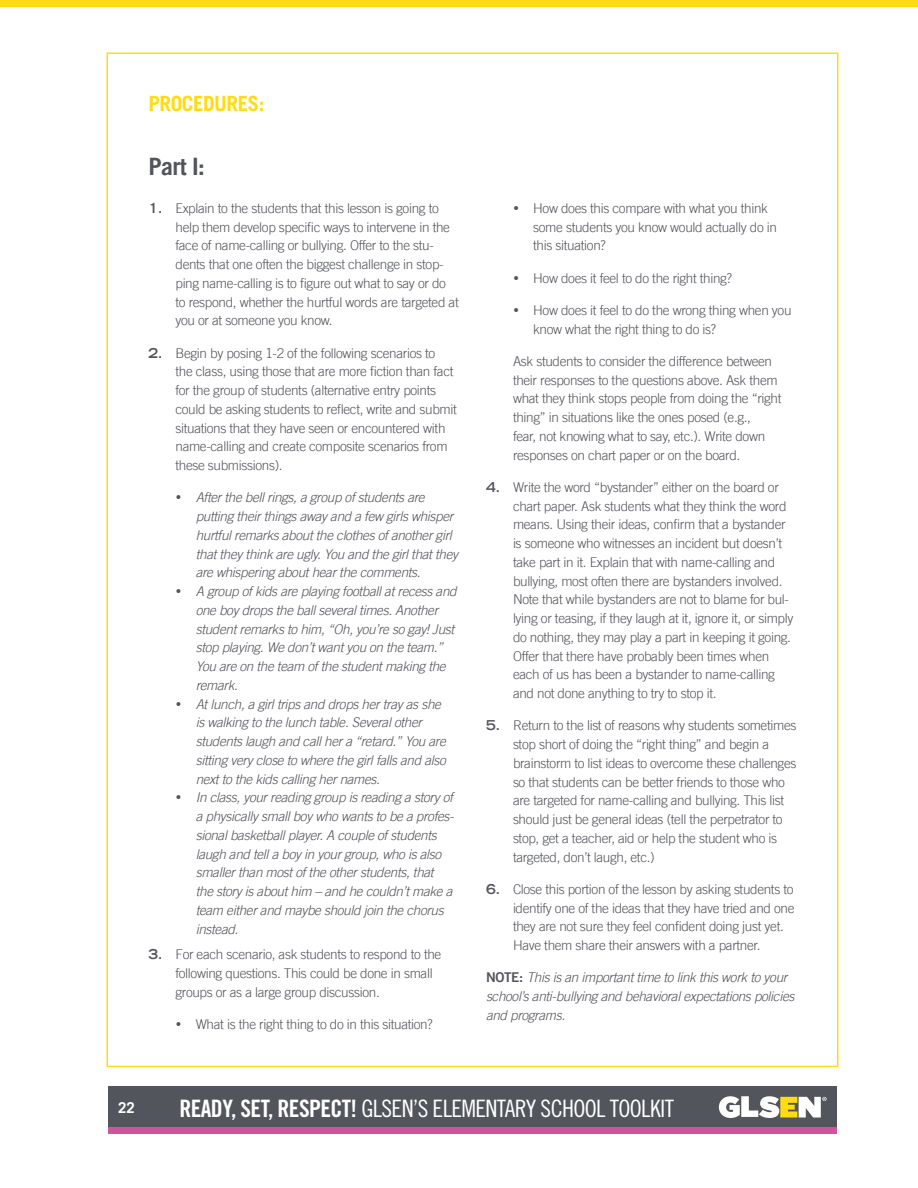
<style>
.page{position:relative;width:918px;height:1188px;background:#fff}
.page>*{position:absolute;margin:0;border:0;box-sizing:border-box;transform-origin:0 0}
.t1{font:24px "Trade Gothic Cond Eighteen";letter-spacing:-.025em;color:#fff}
.t2{font:700 24px "Trade Gothic LT";color:#53555c}
.t3{font:700 21px "Trade Gothic";letter-spacing:-.025em;color:#ffdc12}
.t4{font:700 15px "Trade Gothic";color:#fff}
.t5{font:300 13.5px/18.8px "Trade Gothic LT";letter-spacing:-.025em;color:#53555c}
.t6{font:italic 300 13.5px/18.8px "Trade Gothic LT";letter-spacing:-.025em;color:#53555c}
.s1{font-weight:700;font-stretch:expanded}
.s2{font-family:"Trade Gothic LT Bold Two";font-weight:400;font-style:normal}
.s3{font-family:"Trade Gothic Bold Cond Twenty"}
</style>
<div class="page">
<div style="left:108px;top:1087px;width:729px;height:40px;background:#53555c"></div>
<div style="left:108px;top:1127px;width:729px;height:7px;background:#d0539e"></div>
<svg style="left:719px;top:1096px;width:108px;height:22px"></svg>
<div style="left:0;top:0;width:918px;height:7px;background:#ffdc12"></div>
<h2 class="t3" style="left:148px;top:90px;width:118px">PROCEDURES:</h2>
<h1 class="t2" style="left:148px;top:152px;width:58px">Part I:</h1>
<p class="t5" style="left:176px;top:199px;width:285px;text-indent:-27px"><span class="s1">1.</span> Explain to the students that this lesson is going to help them develop specific ways to intervene in the face of name-calling or bullying. Offer to the stu&shy;dents that one often the biggest challenge in stop&shy;ping name-calling is to figure out what to say or do to respond, whether the hurtful words are targeted at you or at someone you know.</p>
<p class="t5" style="left:176px;top:343px;width:283px;text-indent:-27px"><span class="s1">2.</span> Begin by posing 1-2 of the following scenarios to<br>the class, using those that are more fiction than fact for the group of students (alternative entry points could be asking students to reflect, write and submit situations that they have seen or encountered with name-calling and create composite scenarios from these submissions).</p>
<p class="t6" style="left:196px;top:488px;width:264px">After the bell rings, a group of students are putting their things away and a few girls whisper hurtful remarks about the clothes of another girl that they think are ugly. You and the girl that they are whispering about hear the comments.<br>A group of kids are playing football at recess and one boy drops the ball several times. Another student remarks to him, “Oh, you’re so gay! Just stop playing. We don’t want you on the team.” You are on the team of the student making the remark.<br>At lunch, a girl trips and drops her tray as she<br>is walking to the lunch table. Several other students laugh and call her a “retard.” You are sitting very close to where the girl falls and also next to the kids calling her names.<br>In class, your reading group is reading a story of a physically small boy who wants to be a profes&shy;sional basketball player. A couple of students laugh and tell a boy in your group, who is also smaller than most of the other students, that<br>the story is about him – and he couldn’t make a team either and maybe should join the chorus instead.</p>
<p class="t5" style="left:176px;top:945px;width:267px;text-indent:-27px"><span class="s1">3.</span> For each scenario, ask students to respond to the following questions. This could be done in small groups or as a large group discussion.</p>
<p class="t5" style="left:196px;top:1015px;width:238px">What is the right thing to do in this situation?</p>
<p class="t5" style="left:533px;top:199px;width:245px">How does this compare with what you think some students you know would actually do in this situation?</p>
<p class="t5" style="left:533px;top:268px;width:200px">How does it feel to do the right thing?</p>
<p class="t5" style="left:533px;top:301px;width:260px">How does it feel to do the wrong thing when you know what the right thing to do is?</p>
<p class="t5" style="left:513px;top:352px;width:270px">Ask students to consider the difference between their responses to the questions above. Ask them what they think stops people from doing the “right thing” in situations like the ones posed (e.g.,<br>fear, not knowing what to say, etc.). Write down responses on chart paper or on the board.</p>
<p class="t5" style="left:513px;top:478px;width:282px;text-indent:-27px"><span class="s1">4.</span> Write the word “bystander” either on the board or chart paper. Ask students what they think the word means. Using their ideas, confirm that a bystander is someone who witnesses an incident but doesn’t take part in it. Explain that with name-calling and bullying, most often there are bystanders involved.<br>Note that while bystanders are not to blame for bul&shy;lying or teasing, if they laugh at it, ignore it, or simply do nothing, they may play a part in keeping it going.<br>Offer that there have probably been times when each of us has been a bystander to name-calling and not done anything to try to stop it.</p>
<p class="t5" style="left:513px;top:716px;width:285px;text-indent:-27px"><span class="s1">5.</span> Return to the list of reasons why students sometimes stop short of doing the “right thing” and begin a brainstorm to list ideas to overcome these challenges so that students can be better friends to those who are targeted for name-calling and bullying. This list should just be general ideas (tell the perpetrator to stop, get a teacher, aid or help the student who is targeted, don’t laugh, etc.)</p>
<p class="t5" style="left:513px;top:880px;width:283px;text-indent:-27px"><span class="s1">6.</span> Close this portion of the lesson by asking students to identify one of the ideas that they have tried and one they are not sure they feel confident doing just yet.<br>Have them share their answers with a partner.</p>
<p class="t6" style="left:486px;top:968px;width:310px"><span class="s2">Note :</span> This is an important time to link this work to your school’s anti-bullying and behavioral expectations policies and programs.</p>
<p class="t4" style="left:118px;top:1098px;width:18px">22</p>
<h1 class="t1" style="left:179px;top:1094px;width:496px"><span class="s3">READY, SET, RESPECT!</span> GLSEN’S ELEMENTARY SCHOOL TOOLKIT</h1>
</div>
